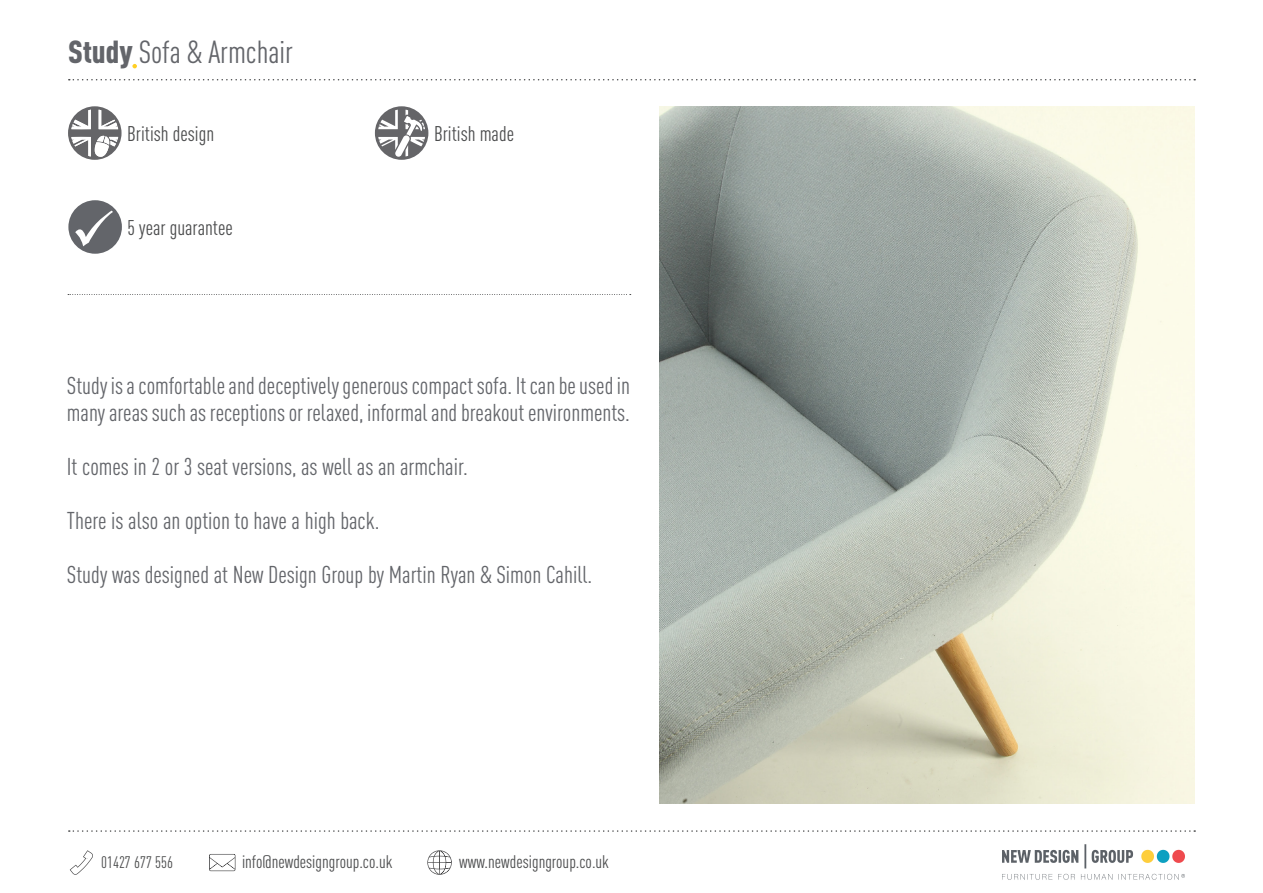
<style>
.page{position:relative;width:1263px;height:893px;background:#fff}
.page>*{position:absolute;margin:0;border:0;box-sizing:border-box;transform-origin:0 0}
.t1{font:condensed 31.5px "DINOT";color:#63656a}
.t2{font:condensed 24px/27px "DINOT";color:#63656a}
.t3{font:condensed 21px "DINOT";color:#4b4c4d}
.t4{font:condensed 18px "DINOT";color:#4b4c4d}
.t5{font:condensed 16.5px "DINOT";color:#4b4c4d}
.s1{font-weight:900}
</style>
<div class="page">
<img style="left:660px;top:106px;width:535px;height:698px">
<svg style="left:69px;top:830px;width:1126px;height:2px"></svg>
<svg style="left:68px;top:294px;width:563px;height:1px"></svg>
<svg style="left:69px;top:79px;width:1126px;height:1px"></svg>
<div style="left:68px;top:200px;width:54px;height:54px;background:#63656a;border-radius:50%"></div>
<svg style="left:75px;top:211px;width:38px;height:35px"></svg>
<svg style="left:375px;top:106px;width:53px;height:54px"></svg>
<svg style="left:68px;top:106px;width:54px;height:54px"></svg>
<svg style="left:132px;top:64px;width:5px;height:4px"></svg>
<svg style="left:70px;top:850px;width:23px;height:25px"></svg>
<svg style="left:209px;top:854px;width:26px;height:17px"></svg>
<svg style="left:427px;top:850px;width:25px;height:25px"></svg>
<img style="left:1002px;top:844px;width:183px;height:36px">
<h1 class="t1" style="left:68px;top:33px;width:226px"><span class="s1">Study</span> Sofa &amp; Armchair</h1>
<p class="t3" style="left:127px;top:121px;width:88px">British design</p>
<p class="t3" style="left:434px;top:121px;width:81px">British made</p>
<p class="t3" style="left:128px;top:215px;width:107px">5 year guarantee</p>
<p class="t2" style="left:67px;top:372px;width:565px">Study is a comfortable and deceptively generous compact sofa. It can be used in many areas such as receptions or relaxed, informal and breakout environments.</p>
<p class="t2" style="left:67px;top:453px;width:402px">It comes in 2 or 3 seat versions, as well as an armchair.</p>
<p class="t2" style="left:67px;top:507px;width:314px">There is also an option to have a high back.</p>
<p class="t2" style="left:67px;top:561px;width:527px">Study was designed at New Design Group by Martin Ryan &amp; Simon Cahill.</p>
<p class="t5" style="left:101px;top:852px;width:73px">01427 677 556</p>
<p class="t4" style="left:242px;top:851px;width:152px">info@newdesigngroup.co.uk</p>
<p class="t4" style="left:459px;top:851px;width:151px">www.newdesigngroup.co.uk</p>
</div>
